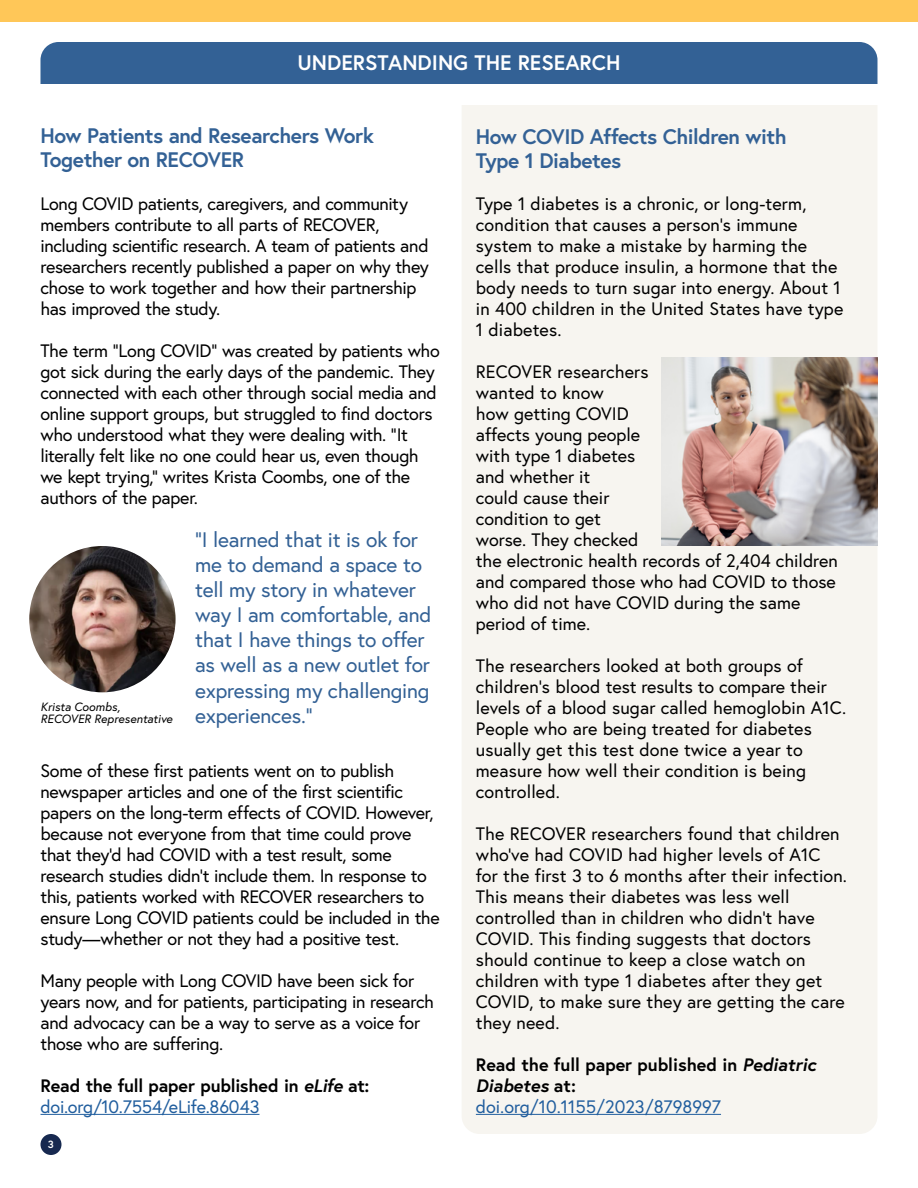
<style>
.page{position:relative;width:918px;height:1188px;background:#fff}
.page>*{position:absolute;margin:0;border:0;box-sizing:border-box;transform-origin:0 0}
.t1{font:21px/25.2px "Europa";letter-spacing:-.01em;color:#336195}
.H4{font:700 21px/24px "Europa";letter-spacing:-.02em;color:#336195}
.H2_Caps{font:700 21px "Europa";color:#fff}
.t2{font:18px/21px "Europa";letter-spacing:-.01em;color:#000}
.t3{font:18px/21px "Europa";letter-spacing:.01em;color:#000}
.t4{font:700 18px/21px "Europa";color:#000}
.t5{font:italic 12px "Europa";color:#000}
.t6{font:700 10.5px "Europa";color:#fff}
.s1{font-style:italic}
.s2{font-weight:400;color:#215e9e}
</style>
<div class="page">
<div style="left:462px;top:105px;width:415px;height:1029px;background:#f7f5f0"></div>
<div style="left:0;top:0;width:918px;height:22px;background:#ffc758"></div>
<div style="left:40px;top:42px;width:837px;height:42px;background:#336195"></div>
<img style="left:29px;top:546px;width:147px;height:146px;border-radius:73px">
<hr style="left:40px;top:1114px;width:219px;height:1px;background:#215e9e">
<div style="left:40px;top:1134px;width:22px;height:21px;background:#172950;border-radius:50%"></div>
<hr style="left:476px;top:1114px;width:245px;height:1px;background:#215e9e">
<img style="left:662px;top:357px;width:216px;height:189px">
<p class="H2_Caps" style="left:297px;top:49px;width:325px">UNDERSTANDING THE RESEARCH</p>
<p class="H4" style="left:40px;top:123px;width:335px">How Patients and Researchers Work<br>Together on RECOVER</p>
<p class="t2" style="left:40px;top:193px;width:390px">Long COVID patients, caregivers, and community members contribute to all parts of RECOVER, including scientific research. A team of patients and researchers recently published a paper on why they chose to work together and how their partnership has improved the study.</p>
<p class="t2" style="left:40px;top:340px;width:401px">The term “Long COVID” was created by patients who got sick during the early days of the pandemic. They connected with each other through social media and online support groups, but struggled to find doctors who understood what they were dealing with. “It literally felt like no one could hear us, even though we kept trying,” writes Krista Coombs, one of the authors of the paper.</p>
<p class="t1" style="left:195px;top:527px;width:238px">“I learned that it is ok for me to demand a space to tell my story in whatever way I am comfortable, and that I have things to offer as well as a new outlet for expressing my challenging experiences.”</p>
<p class="t5" style="left:40px;top:699px;width:81px">Krista Coombs,</p>
<p class="t5" style="left:40px;top:711px;width:134px">RECOVER Representative</p>
<p class="t2" style="left:40px;top:760px;width:401px">Some of these first patients went on to publish newspaper articles and one of the first scientific papers on the long-term effects of COVID. However, because not everyone from that time could prove that they’d had COVID with a test result, some research studies didn’t include them. In response to this, patients worked with RECOVER researchers to ensure Long COVID patients could be included in the study—whether or not they had a positive test.</p>
<p class="t2" style="left:40px;top:970px;width:395px">Many people with Long COVID have been sick for years now, and for patients, participating in research and advocacy can be a way to serve as a voice for those who are suffering.</p>
<p class="t4" style="left:40px;top:1075px;width:331px">Read the full paper published in <span class="s1">eLife</span> at: <span class="s2">doi.org/10.7554/eLife.86043</span></p>
<p class="t6" style="left:48px;top:1137px;width:7px">3</p>
<p class="H4" style="left:476px;top:124px;width:312px">How COVID Affects Children with</p>
<p class="H4" style="left:476px;top:148px;width:147px">Type 1 Diabetes</p>
<p class="t3" style="left:476px;top:193px;width:369px">Type 1 diabetes is a chronic, or long-term, condition that causes a person’s immune system to make a mistake by harming the cells that produce insulin, a hormone that the body needs to turn sugar into energy. About 1 in 400 children in the United States have type 1 diabetes.</p>
<p class="t2" style="left:476px;top:361px;width:364px">RECOVER researchers<br>wanted to know<br>how getting COVID<br>affects young people<br>with type 1 diabetes<br>and whether it<br>could cause their<br>condition to get<br>worse. They checked<br>the electronic health records of 2,404 children and compared those who had COVID to those who did not have COVID during the same period of time.</p>
<p class="t3" style="left:476px;top:655px;width:372px">The researchers looked at both groups of children’s blood test results to compare their levels of a blood sugar called hemoglobin A1C.<br>People who are being treated for diabetes usually get this test done twice a year to measure how well their condition is being controlled.</p>
<p class="t3" style="left:476px;top:823px;width:373px">The RECOVER researchers found that children who’ve had COVID had higher levels of A1C for the first 3 to 6 months after their infection.<br>This means their diabetes was less well controlled than in children who didn’t have COVID. This finding suggests that doctors should continue to keep a close watch on children with type 1 diabetes after they get COVID, to make sure they are getting the care they need.</p>
<p class="t4" style="left:476px;top:1054px;width:342px">Read the full paper published in <span class="s1">Pediatric<br>Diabetes</span> at: <span class="s2">doi.org/10.1155/2023/8798997</span></p>
</div>
